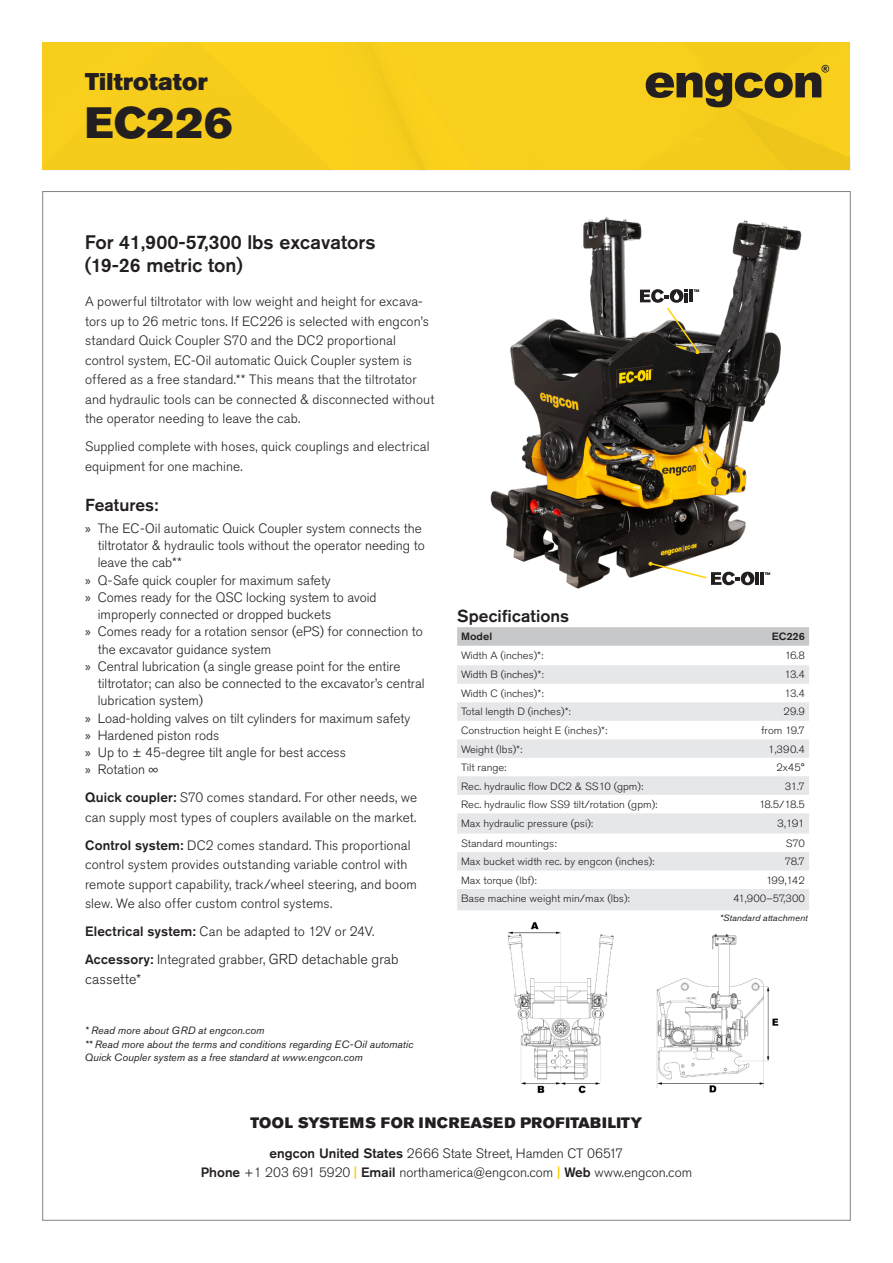
<style>
.page{position:relative;width:893px;height:1263px;background:#fff}
.page>*{position:absolute;margin:0;border:0;box-sizing:border-box;transform-origin:0 0}
.t1{font:43.5px "Akzidenz Grotesk Pro Super";letter-spacing:.02em;color:#231f20}
.t2{font:24px "Akzidenz Grotesk Pro Super";letter-spacing:.01em;color:#231f20}
.t3{font:500 19.5px "Akzidenz Grotesk Pro";color:#231f20}
.t4{font:500 17.25px "Akzidenz Grotesk Pro";color:#231f20}
.t5{font:15px "Akzidenz Grotesk Pro Super";letter-spacing:.03em;color:#231f20}
.Brödtext1{font:300 14.25px "Akzidenz Grotesk Pro";letter-spacing:.01em;color:#231f20}
.Brödtext1-2{font:300 13.5px/19.5px "Akzidenz Grotesk Pro";color:#231f20}
.Mått{font:300 10.5px "Akzidenz Grotesk Pro";color:#231f20;scale:1.06 1}
.Liten_kursiv{font:italic 10.5px/13.5px "Akzidenz Grotesk Pro";color:#231f20}
.t6{font:500 10.5px "Akzidenz Grotesk Pro";color:#231f20;scale:1.06 1}
.Mått-2{font:300 10.5px "Akzidenz Grotesk Pro";color:#231f20;scale:1.12 1}
.Mått-3{font:italic 9px "Akzidenz Grotesk Pro";color:#231f20;scale:1.06 1}
.t7{font:3.75px "Akzidenz Grotesk Pro Super";color:#231f20}
.s1{font-family:"Myriad Pro";font-weight:400}
.s2{font-weight:500}
.s3{font-size:14.25px}
.s4{font-weight:500;color:#fed105}
</style>
<div class="page">
<div style="left:43px;top:43px;width:807px;height:128px;background:#f8cf1c"></div>
<img style="left:462px;top:191px;width:356px;height:398px">
<img style="left:508px;top:922px;width:271px;height:172px">
<svg style="left:457px;top:627px;width:352px;height:19px;background:#c8c9cb"></svg>
<svg style="left:457px;top:665px;width:352px;height:245px;fill:#e6e7e9"></svg>
<hr style="left:760px;top:572px;width:4px;height:13px;background:#231f20">
<svg style="left:648px;top:562px;width:111px;height:23px"></svg>
<svg style="left:640px;top:289px;width:60px;height:65px"></svg>
<p class="t2" style="left:85px;top:66px;width:124px">Tiltrotator</p>
<p class="t1" style="left:85px;top:95px;width:149px">EC226</p>
<h1 class="t3" style="left:85px;top:229px;width:292px">For 41,900-57,300 lbs excavators</h1>
<h1 class="t3" style="left:85px;top:253px;width:160px">(19-26 metric ton)</h1>
<p class="Brödtext1-2" style="left:85px;top:292px;width:351px">A powerful tiltrotator with low weight and height for excava&shy;tors up to 26 metric tons. If EC226 is selected with engcon’s standard Quick Coupler S70 and the DC2 proportional control system, EC-Oil automatic Quick Coupler system is offered as a free standard.** This means that the tiltrotator and hydraulic tools can be connected &amp; disconnected without the operator needing to leave the cab.</p>
<p class="Brödtext1-2" style="left:85px;top:437px;width:346px">Supplied complete with hoses, quick couplings and electrical equipment for one machine.</p>
<h2 class="t4" style="left:85px;top:494px;width:75px">Features:</h2>
<p class="Brödtext1-2" style="left:98px;top:519px;width:328px;line-height:17.2px;text-indent:-13px"><span class="s1">»</span> The EC-Oil automatic Quick Coupler system connects the tiltrotator &amp; hydraulic tools without the operator needing to leave the cab**</p>
<p class="Brödtext1-2" style="left:85px;top:570px;width:247px"><span class="s1">»</span> Q-Safe quick coupler for maximum safety</p>
<p class="Brödtext1-2" style="left:98px;top:588px;width:280px;line-height:17.2px;text-indent:-13px"><span class="s1">»</span> Comes ready for the QSC locking system to avoid improperly connected or dropped buckets</p>
<p class="Brödtext1-2" style="left:98px;top:623px;width:326px;line-height:17.2px;text-indent:-13px"><span class="s1">»</span> Comes ready for a rotation sensor (ePS) for connection to the excavator guidance system</p>
<p class="Brödtext1-2" style="left:98px;top:657px;width:328px;line-height:17.2px;text-indent:-13px"><span class="s1">»</span> Central lubrication (a single grease point for the entire tiltrotator; can also be connected to the excavator’s central lubrication system)</p>
<p class="Brödtext1-2" style="left:85px;top:708px;width:327px"><span class="s1">»</span> Load-holding valves on tilt cylinders for maximum safety</p>
<p class="Brödtext1-2" style="left:85px;top:725px;width:136px"><span class="s1">»</span> Hardened piston rods</p>
<p class="Brödtext1-2" style="left:85px;top:743px;width:262px"><span class="s1">»</span> Up to ± 45-degree tilt angle for best access</p>
<p class="Brödtext1-2" style="left:85px;top:760px;width:75px"><span class="s1">»</span> Rotation ∞</p>
<p class="Brödtext1-2" style="left:85px;top:788px;width:334px"><span class="s2">Quick coupler:</span> S70 comes standard. For other needs, we can supply most types of couplers available on the market.</p>
<p class="Brödtext1-2" style="left:85px;top:835px;width:333px"><span class="s2">Control system:</span> DC2 comes standard. This proportional control system provides outstanding variable control with remote support capability, track/wheel steering, and boom slew. We also offer custom control systems.</p>
<p class="Brödtext1-2" style="left:85px;top:922px;width:291px"><span class="s2">Electrical system:</span> Can be adapted to 12V or 24V.</p>
<p class="Brödtext1-2" style="left:85px;top:950px;width:315px"><span class="s2">Accessory:</span> Integrated grabber, <span class="s3">GRD detachable grab</span></p>
<p class="Brödtext1" style="left:85px;top:970px;width:58px">cassette*</p>
<p class="Liten_kursiv" style="left:85px;top:1023px;width:181px">* Read more about GRD at engcon.com</p>
<p class="Liten_kursiv" style="left:85px;top:1037px;width:330px">** Read more about the terms and conditions regarding EC-Oil automatic<br>Quick Coupler system as a free standard at www.engcon.com</p>
<p class="t7" style="left:694px;top:288px;width:7px">TM</p>
<p class="t7" style="left:765px;top:571px;width:7px">TM</p>
<h2 class="t4" style="left:457px;top:605px;width:114px">Specifications</h2>
<p class="t6" style="left:461px;top:630px;width:31px">Model</p>
<p class="t6" style="left:772px;top:630px;width:33px">EC226</p>
<p class="Mått" style="left:461px;top:648px;width:79px">Width A (inches)*:</p>
<p class="Mått" style="left:785px;top:648px;width:20px">16.8</p>
<p class="Mått" style="left:461px;top:668px;width:79px">Width B (inches)*:</p>
<p class="Mått" style="left:785px;top:668px;width:21px">13.4</p>
<p class="Mått" style="left:461px;top:686px;width:79px">Width C (inches)*:</p>
<p class="Mått" style="left:785px;top:686px;width:21px">13.4</p>
<p class="Mått" style="left:461px;top:705px;width:105px">Total length D (inches)*:</p>
<p class="Mått" style="left:783px;top:705px;width:22px">29.9</p>
<p class="Mått" style="left:461px;top:723px;width:140px">Construction height E (inches)*:</p>
<p class="Mått" style="left:761px;top:723px;width:43px">from 19.7</p>
<p class="Mått" style="left:461px;top:742px;width:59px">Weight (lbs)*:</p>
<p class="Mått" style="left:768px;top:742px;width:36px">1,390.4</p>
<p class="Mått" style="left:461px;top:760px;width:44px">Tilt range:</p>
<p class="Mått" style="left:776px;top:760px;width:28px">2x45°</p>
<p class="Mått" style="left:461px;top:779px;width:173px">Rec. hydraulic flow DC2 &amp; SS10 (gpm):</p>
<p class="Mått" style="left:785px;top:779px;width:20px">31.7</p>
<p class="Mått" style="left:461px;top:797px;width:187px">Rec. hydraulic flow SS9 tilt/rotation (gpm):</p>
<p class="Mått" style="left:759px;top:797px;width:45px">18.5/18.5</p>
<p class="Mått" style="left:461px;top:816px;width:126px">Max hydraulic pressure (psi):</p>
<p class="Mått-2" style="left:777px;top:816px;width:26px">3,191</p>
<p class="Mått" style="left:461px;top:836px;width:92px">Standard mountings:</p>
<p class="Mått" style="left:786px;top:836px;width:19px">S70</p>
<p class="Mått" style="left:461px;top:855px;width:184px">Max bucket width rec. by engcon (inches):</p>
<p class="Mått" style="left:785px;top:855px;width:20px">78.7</p>
<p class="Mått" style="left:461px;top:873px;width:73px">Max torque (lbf):</p>
<p class="Mått" style="left:766px;top:873px;width:38px">199,142</p>
<p class="Mått" style="left:461px;top:892px;width:161px">Base machine weight min/max (lbs):</p>
<p class="Mått" style="left:733px;top:892px;width:69px">41,900–57,300</p>
<p class="Mått-3" style="left:720px;top:912px;width:85px">*Standard attachment</p>
<p class="t5" style="left:251px;top:1112px;width:393px">TOOL SYSTEMS FOR INCREASED PROFITABILITY</p>
<p class="Brödtext1-2" style="left:201px;top:1143px;width:493px;text-align:center"><span class="s2">engcon United States</span> 2666 State Street, Hamden CT 06517<br><span class="s2">Phone</span> +1 203 691 5920 <span class="s4">|</span> <span class="s2">Email</span> northamerica@engcon.com <span class="s4">|</span> <span class="s2">Web</span> www.engcon.com</p>
</div>
